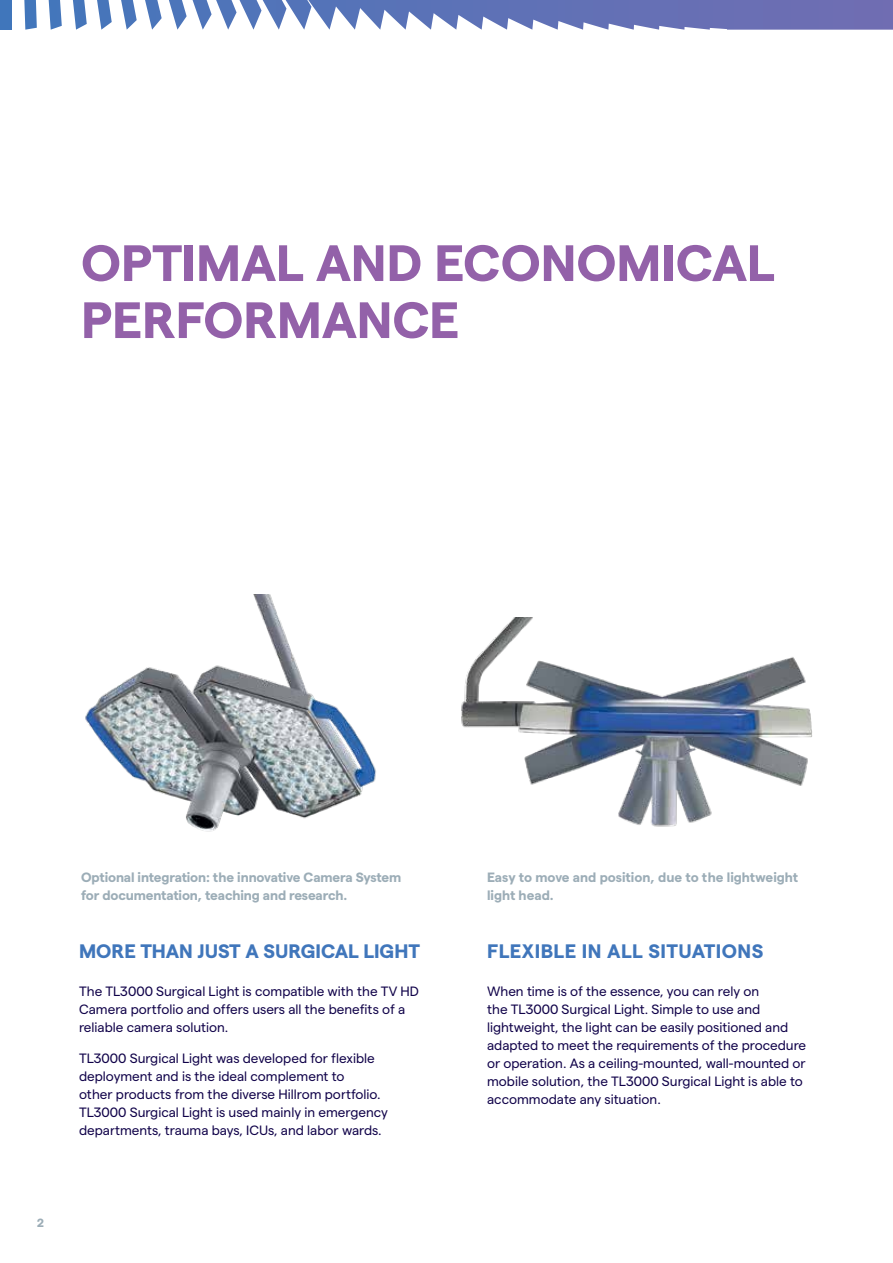
<style>
.page{position:relative;width:893px;height:1263px;background:#fff}
.page>*{position:absolute;margin:0;border:0;box-sizing:border-box;transform-origin:0 0}
.t1{font:700 51px/57px "Matter";color:#9361a9}
.t2{font:700 19.5px "Matter";color:#4076bb}
.t3{font:700 19.5px "Matter";letter-spacing:.025em;color:#4076bb}
.t4{font:13.5px/18px "Matter";color:#100249}
.t5{font:700 13.5px/18px "Matter";letter-spacing:-.01em;color:#9cadb7}
.t6{font:700 12px "Matter";color:#9cadb7}
</style>
<div class="page">
<img style="left:461px;top:617px;width:351px;height:210px">
<img style="left:85px;top:594px;width:291px;height:238px">
<svg style="left:0;top:0;width:893px;height:30px"></svg>
<h1 class="t1" style="left:81px;top:230px;width:695px">OPTIMAL AND ECONOMICAL<br>PERFORMANCE</h1>
<p class="t6" style="left:37px;top:1214px;width:8px">2</p>
<p class="t5" style="left:81px;top:867px;width:322px">Optional integration: the innovative Camera System for documentation, teaching and research.</p>
<h2 class="t2" style="left:79px;top:936px;width:342px">MORE THAN JUST A SURGICAL LIGHT</h2>
<p class="t4" style="left:79px;top:981px;width:341px">The TL3000 Surgical Light is compatible with the TV HD<br>Camera portfolio and offers users all the benefits of a reliable camera solution.</p>
<p class="t4" style="left:79px;top:1048px;width:310px">TL3000 Surgical Light was developed for flexible deployment and is the ideal complement to<br>other products from the diverse Hillrom portfolio.<br>TL3000 Surgical Light is used mainly in emergency departments, trauma bays, ICUs, and labor wards.</p>
<p class="t5" style="left:487px;top:867px;width:313px">Easy to move and position, due to the lightweight light head.</p>
<h2 class="t3" style="left:487px;top:936px;width:278px">FLEXIBLE IN ALL SITUATIONS</h2>
<p class="t4" style="left:487px;top:981px;width:321px">When time is of the essence, you can rely on<br>the TL3000 Surgical Light. Simple to use and lightweight, the light can be easily positioned and adapted to meet the requirements of the procedure or operation. As a ceiling-mounted, wall-mounted or mobile solution, the TL3000 Surgical Light is able to accommodate any situation.</p>
</div>
